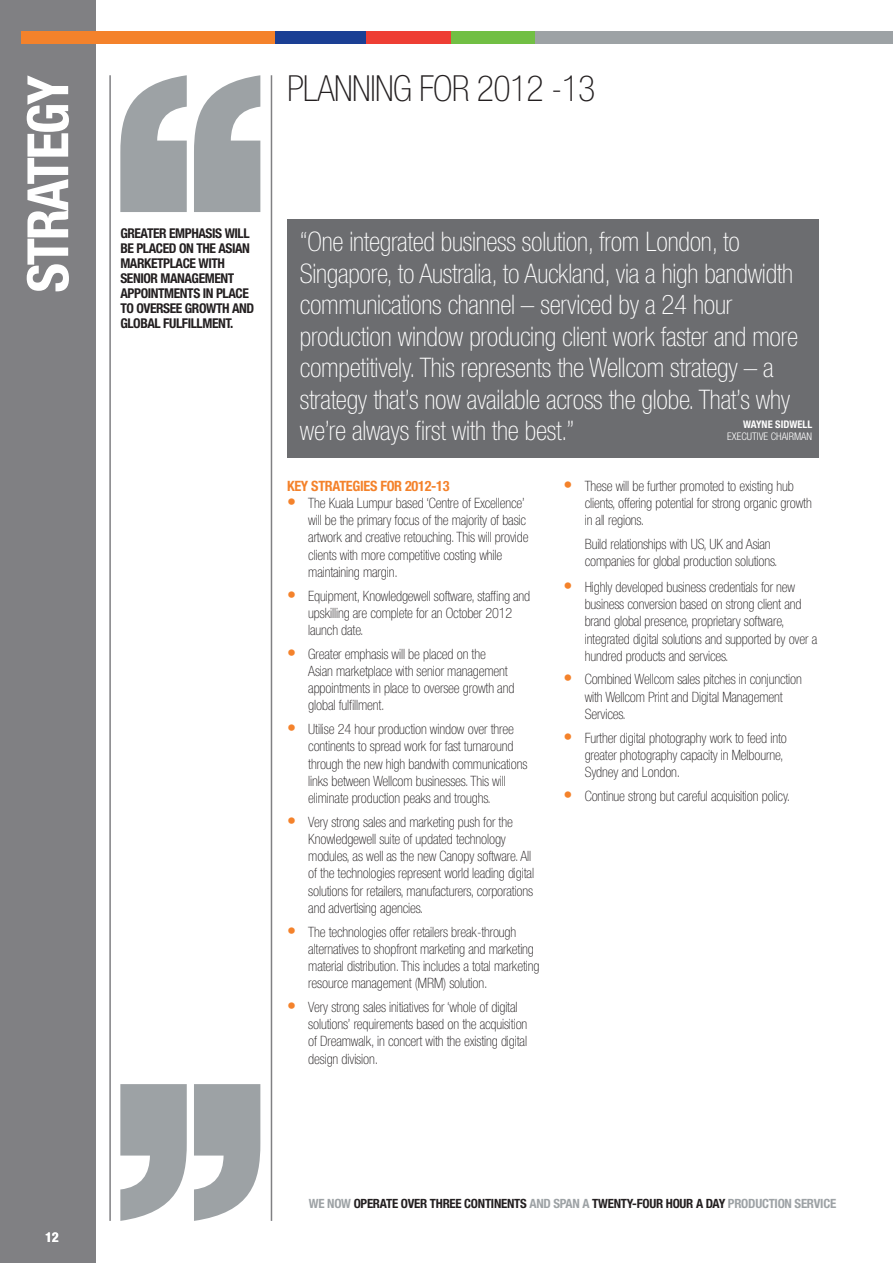
<style>
.page{position:relative;width:893px;height:1263px;background:#fff}
.page>*{position:absolute;margin:0;border:0;box-sizing:border-box;transform-origin:0 0}
.t1{font:700 condensed 57px "Helvetica Neue LT Std";letter-spacing:-.04em;color:#fff}
.t2{font:100 condensed 36px "Helvetica Neue LT Std";letter-spacing:-.02em;color:#231f20}
.t3{font:100 condensed 27px/31.5px "Helvetica Neue LT Std";letter-spacing:-.01em;color:#fff}
.t4{font:100 condensed 14.25px/17.2px "Helvetica Neue LT Std";letter-spacing:-.01em;color:#231f20}
.t5{font:700 condensed 14.25px "Helvetica Neue LT Std";letter-spacing:-.02em;color:#f4822b}
.t6{font:700 condensed 13.5px/15px "Helvetica Neue LT Std";letter-spacing:-.03em;color:#231f20}
.t7{font:700 condensed 13.5px "Helvetica Neue LT Std";color:#fff}
.t8{font:700 condensed 12.75px "Helvetica Neue LT Std";letter-spacing:-.02em;color:#231f20}
.t9{font:300 condensed 10.5px "Helvetica Neue LT Std";color:#fff}
.t10{font:700 condensed 10.5px "Helvetica Neue LT Std";color:#fff}
.s1{font-weight:800;font-stretch:normal;font-size:18px;color:#f4822b}
.s2{color:#9da2a5}
</style>
<div class="page">
<div style="left:0;top:0;width:96px;height:1263px;background:#808083"></div>
<div style="left:275px;top:31px;width:91px;height:13px;background:#1b3f94"></div>
<div style="left:366px;top:31px;width:85px;height:13px;background:#ee3e34"></div>
<div style="left:451px;top:31px;width:84px;height:13px;background:#71bf44"></div>
<div style="left:535px;top:31px;width:358px;height:13px;background:#9da2a5"></div>
<hr style="left:271px;top:75px;width:1px;height:1146px;background:#808083">
<hr style="left:109px;top:75px;width:2px;height:1146px;background:#808083">
<svg style="left:120px;top:1084px;width:140px;height:137px"></svg>
<svg style="left:120px;top:75px;width:140px;height:137px"></svg>
<div style="left:21px;top:31px;width:254px;height:13px;background:#f4822b"></div>
<div style="left:287px;top:219px;width:532px;height:238px;background:#6c6d70"></div>
<h1 class="t1" style="left:27px;top:293px;width:219px;rotate:-90deg">STRATEGY</h1>
<h2 class="t2" style="left:287px;top:75px;width:310px">PLANNING FOR 2012 -13</h2>
<p class="t6" style="left:120px;top:227px;width:135px">GREATER EMPHASIS WILL<br>BE PLACED ON THE ASIAN<br>MARKETPLACE WITH<br>SENIOR MANAGEMENT<br>APPOINTMENTS IN PLACE<br>TO OVERSEE GROWTH AND<br>GLOBAL FULFILLMENT.</p>
<p class="t3" style="left:300px;top:228px;width:500px">“One integrated business solution, from London, to Singapore, to Australia, to Auckland, via a high bandwidth communications channel – serviced by a 24 hour production window producing client work faster and more competitively. This represents the Wellcom strategy – a strategy that’s now available across the globe. That’s why we’re always first with the best.”</p>
<p class="t10" style="left:743px;top:421px;width:71px">WAYNE SIDWELL</p>
<p class="t9" style="left:727px;top:433px;width:86px">EXECUTIVE CHAIRMAN</p>
<p class="t5" style="left:287px;top:480px;width:164px">KEY STRATEGIES FOR 2012-13</p>
<p class="t4" style="left:308px;top:496px;width:222px;text-indent:-21px"><span class="s1">•</span> The Kuala Lumpur based ‘Centre of Excellence’ will be the primary focus of the majority of basic artwork and creative retouching. This will provide clients with more competitive costing while maintaining margin.</p>
<p class="t4" style="left:308px;top:588px;width:224px;text-indent:-21px"><span class="s1">•</span> Equipment, Knowledgewell software, staffing and upskilling are complete for an October 2012 launch date.</p>
<p class="t4" style="left:308px;top:646px;width:208px;text-indent:-21px"><span class="s1">•</span> Greater emphasis will be placed on the<br>Asian marketplace with senior management appointments in place to oversee growth and global fulfillment.</p>
<p class="t4" style="left:308px;top:722px;width:221px;text-indent:-21px"><span class="s1">•</span> Utilise 24 hour production window over three continents to spread work for fast turnaround through the new high bandwith communications links between Wellcom businesses. This will eliminate production peaks and troughs.</p>
<p class="t4" style="left:308px;top:814px;width:227px;text-indent:-21px"><span class="s1">•</span> Very strong sales and marketing push for the Knowledgewell suite of updated technology modules, as well as the new Canopy software. All of the technologies represent world leading digital solutions for retailers, manufacturers, corporations and advertising agencies.</p>
<p class="t4" style="left:308px;top:924px;width:233px;text-indent:-21px"><span class="s1">•</span> The technologies offer retailers break-through alternatives to shopfront marketing and marketing material distribution. This includes a total marketing resource management (MRM) solution.</p>
<p class="t4" style="left:308px;top:1000px;width:221px;text-indent:-21px"><span class="s1">•</span> Very strong sales initiatives for ‘whole of digital solutions’ requirements based on the acquisition of Dreamwalk, in concert with the existing digital design division.</p>
<p class="t4" style="left:585px;top:478px;width:229px;text-indent:-21px"><span class="s1">•</span> These will be further promoted to existing hub clients, offering potential for strong organic growth in all regions.</p>
<p class="t4" style="left:585px;top:536px;width:194px">Build relationships with US, UK and Asian companies for global production solutions.</p>
<p class="t4" style="left:585px;top:579px;width:234px;text-indent:-21px"><span class="s1">•</span> Highly developed business credentials for new business conversion based on strong client and brand global presence, proprietary software, integrated digital solutions and supported by over a hundred products and services.</p>
<p class="t4" style="left:585px;top:672px;width:219px;text-indent:-21px"><span class="s1">•</span> Combined Wellcom sales pitches in conjunction with Wellcom Print and Digital Management<br>Services.</p>
<p class="t4" style="left:585px;top:730px;width:204px;text-indent:-21px"><span class="s1">•</span> Further digital photography work to feed into greater photography capacity in Melbourne,<br>Sydney and London.</p>
<p class="t4" style="left:563px;top:788px;width:228px"><span class="s1">•</span> Continue strong but careful acquisition policy.</p>
<p class="t7" style="left:46px;top:1232px;width:14px">12</p>
<p class="t8" style="left:309px;top:1199px;width:529px"><span class="s2">WE NOW</span> OPERATE OVER THREE CONTINENTS <span class="s2">AND SPAN A</span> TWENTY-FOUR HOUR A DAY <span class="s2">PRODUCTION SERVICE</span></p>
</div>
